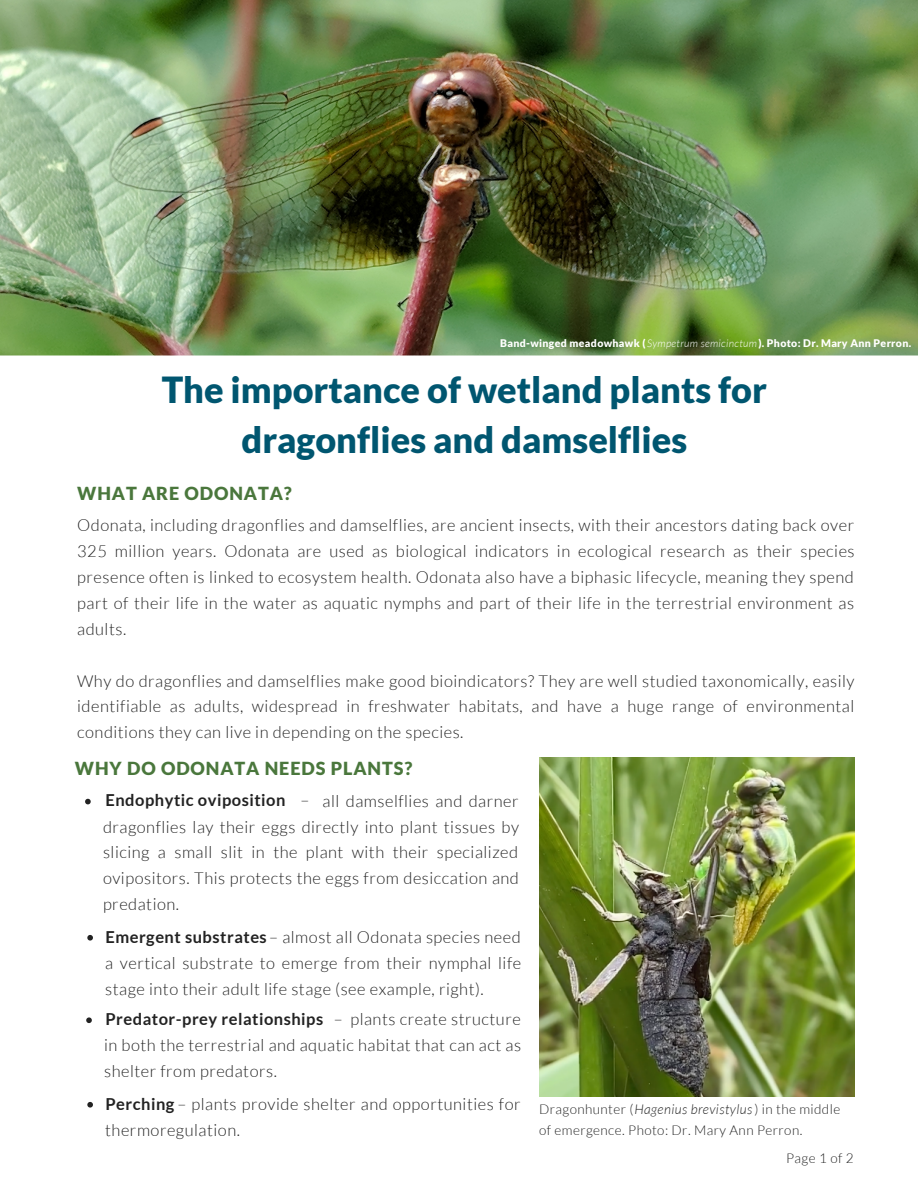
<style>
.page{position:relative;width:918px;height:1188px;background:#fff}
.page>*{position:absolute;margin:0;border:0;box-sizing:border-box;transform-origin:0 0}
.t1{font:900 36px/49.5px "Lato";color:#005670;text-align:center}
.t2{font:900 18px "Lato";letter-spacing:.05em;color:#4a773c}
.t3{font:300 16.5px/25.8px "Lato";letter-spacing:.03em;color:#222;text-align:justify}
.t4{font:700 16.5px "Lato";letter-spacing:.03em;color:#222}
.t5{font:300 13.5px "Lato";letter-spacing:.03em;color:#222}
.t6{font:900 10.5px "Lato";letter-spacing:.03em;color:#fff}
.s1{font-weight:300;font-style:italic}
.s2{font-weight:700}
.s3{font-style:italic}
</style>
<div class="page">
<img style="left:0;top:0;width:918px;height:356px">
<img style="left:539px;top:758px;width:315px;height:338px">
<svg style="left:85px;top:799px;width:6px;height:5px"></svg>
<svg style="left:87px;top:935px;width:6px;height:6px"></svg>
<svg style="left:86px;top:1017px;width:6px;height:6px"></svg>
<svg style="left:87px;top:1102px;width:6px;height:6px"></svg>
<p class="t6" style="left:500px;top:336px;width:413px">Band-winged meadowhawk ( <span class="s1">Sympetrum semicinctum</span>). Photo: Dr. Mary Ann Perron.</p>
<p class="t1" style="left:162px;top:364px;width:607px">The importance of wetland plants for dragonflies and damselflies</p>
<p class="t2" style="left:77px;top:482px;width:216px">WHAT ARE ODONATA?</p>
<p class="t3" style="left:77px;top:512px;width:779px">Odonata, including dragonflies and damselflies, are ancient insects, with their ancestors dating back over 325 million years. Odonata are used as biological indicators in ecological research as their species presence often is linked to ecosystem health. Odonata also have a biphasic lifecycle, meaning they spend part of their life in the water as aquatic nymphs and part of their life in the terrestrial environment as adults.</p>
<p class="t3" style="left:77px;top:667px;width:779px">Why do dragonflies and damselflies make good bioindicators? They are well studied taxonomically, easily identifiable as adults, widespread in freshwater habitats, and have a huge range of environmental conditions they can live in depending on the species.</p>
<p class="t2" style="left:75px;top:757px;width:339px">WHY DO ODONATA NEEDS PLANTS?</p>
<p class="t3" style="left:103px;top:787px;width:418px;text-indent:220px">all damselflies and darner dragonflies lay their eggs directly into plant tissues by slicing a small slit in the plant with their specialized ovipositors. This protects the eggs from desiccation and predation.</p>
<p class="t4" style="left:105px;top:790px;width:181px">Endophytic oviposition</p>
<p class="t3" style="left:300px;top:787px;width:10px">–</p>
<p class="t3" style="left:105px;top:924px;width:417px"><span class="s2">Emergent substrates</span>– almost all Odonata species need a vertical substrate to emerge from their nymphal life stage into their adult life stage (see example, right).</p>
<p class="t3" style="left:104px;top:1006px;width:418px;text-indent:246px">plants create structure in both the terrestrial and aquatic habitat that can act as shelter from predators.</p>
<p class="t3" style="left:105px;top:1091px;width:417px"><span class="s2">Perching</span> – plants provide shelter and opportunities for thermoregulation.</p>
<p class="t4" style="left:105px;top:1009px;width:219px">Predator-prey relationships</p>
<p class="t3" style="left:334px;top:1006px;width:10px">–</p>
<p class="t5" style="left:539px;top:1101px;width:303px">Dragonhunter (<span class="s3">Hagenius brevistylus</span>) in the middle</p>
<p class="t5" style="left:539px;top:1122px;width:265px">of emergence. Photo: Dr. Mary Ann Perron.</p>
<p class="t5" style="left:786px;top:1150px;width:69px">Page 1 of 2</p>
</div>
